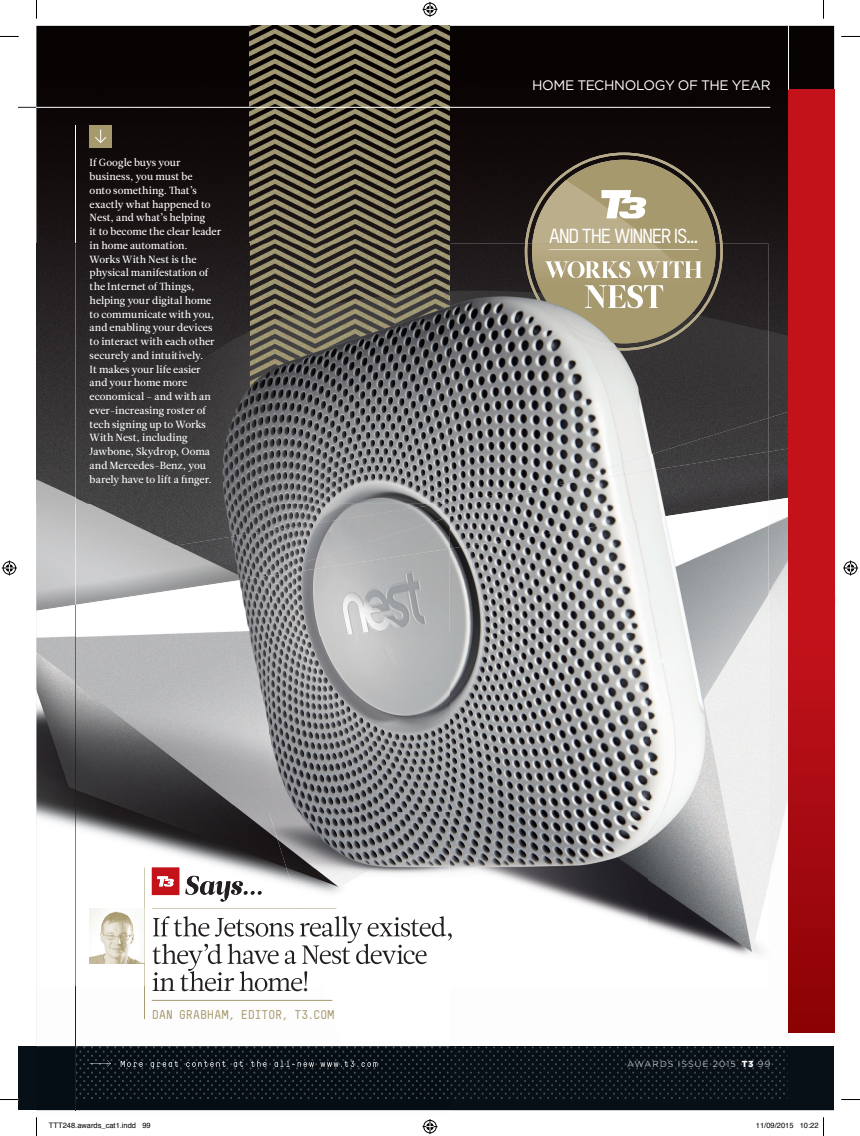
<style>
.page{position:relative;width:860px;height:1136px;background:#fff}
.page>*{position:absolute;margin:0;border:0;box-sizing:border-box;transform-origin:0 0}
.t1{font:26.25px "Leitura News Roman 1";letter-spacing:-.045em;color:#231f20}
.t2{font:500 20px "TSTAR";letter-spacing:-.07em;color:#fff}
.t3{font:13.75px "Gotham";letter-spacing:-.025em;color:#fff}
.t4{font:700 12.5px "TSTAR Mono Round";letter-spacing:-.045em;color:#a7996e}
.t5{font:10.25px/13.8px "Leitura News Roman 2";letter-spacing:-.005em;color:#fff}
.t6{font:300 8.75px "Gotham";letter-spacing:.125em;color:#fff}
.t7{font:7.5px "Helvetica";color:#000}
.s1{font-weight:900}
</style>
<div class="page">
<img style="left:36px;top:26px;width:798px;height:372px">
<img style="left:250px;top:26px;width:200px;height:218px">
<div style="left:19px;top:1046px;width:815px;height:64px;background:#071017"></div>
<img style="left:36px;top:1110px;width:414px;height:1px">
<img style="left:36px;top:986px;width:1px;height:60px">
<img style="left:75px;top:986px;width:120px;height:60px">
<svg style="left:77px;top:1046px;width:708px;height:53px"></svg>
<img style="left:152px;top:986px;width:154px;height:6px">
<img style="left:834px;top:397px;width:1px;height:124px">
<img style="left:834px;top:521px;width:2px;height:130px">
<img style="left:834px;top:651px;width:1px;height:130px">
<img style="left:834px;top:781px;width:1px;height:130px">
<img style="left:834px;top:911px;width:1px;height:122px">
<img style="left:768px;top:398px;width:20px;height:43px">
<img style="left:768px;top:441px;width:20px;height:50px">
<img style="left:768px;top:491px;width:20px;height:85px">
<img style="left:768px;top:576px;width:20px;height:150px">
<svg style="left:788px;top:89px;width:46px;height:944px"></svg>
<hr style="left:788px;top:26px;width:1px;height:64px;background:#fff">
<hr style="left:76px;top:125px;width:1px;height:985px;background:#231f20">
<hr style="left:145px;top:868px;width:1px;height:151px;background:#a7996e">
<hr style="left:152px;top:1000px;width:180px;height:1px;background:#a7996e">
<div style="left:90px;top:125px;width:22px;height:22px;background:#a7996e"></div>
<svg style="left:95px;top:129px;width:12px;height:14px"></svg>
<hr style="left:76px;top:125px;width:1px;height:480px;background:#fff">
<svg style="left:19px;top:107px;width:17px;height:1px"></svg>
<hr style="left:36px;top:107px;width:734px;height:1px;background:#fff">
<svg style="left:525px;top:153px;width:197px;height:91px"></svg>
<img style="left:450px;top:330px;width:188px;height:122px">
<img style="left:36px;top:244px;width:414px;height:260px">
<div style="left:638px;top:330px;width:130px;height:88px;background:#383536"></div>
<img style="left:722px;top:244px;width:46px;height:86px">
<img style="left:450px;top:287px;width:75px;height:43px">
<div style="left:450px;top:244px;width:75px;height:43px;background:#201b1c"></div>
<svg style="left:439px;top:502px;width:11px;height:2px"></svg>
<img style="left:77px;top:504px;width:173px;height:30px">
<img style="left:77px;top:534px;width:173px;height:42px">
<img style="left:250px;top:504px;width:200px;height:72px">
<img style="left:77px;top:699px;width:193px;height:287px">
<img style="left:77px;top:576px;width:193px;height:123px">
<img style="left:36px;top:504px;width:40px;height:57px">
<img style="left:36px;top:561px;width:40px;height:44px">
<img style="left:36px;top:605px;width:41px;height:381px">
<svg style="left:185px;top:902px;width:77px;height:1px"></svg>
<img style="left:546px;top:418px;width:222px;height:34px">
<img style="left:450px;top:452px;width:318px;height:67px">
<img style="left:450px;top:519px;width:198px;height:406px">
<img style="left:648px;top:501px;width:120px;height:454px">
<img style="left:270px;top:517px;width:180px;height:32px">
<img style="left:270px;top:549px;width:180px;height:395px">
<img style="left:90px;top:909px;width:55px;height:55px">
<img style="left:145px;top:868px;width:1px;height:118px">
<img style="left:152px;top:868px;width:27px;height:27px">
<img style="left:157px;top:876px;width:17px;height:10px">
<img style="left:153px;top:916px;width:148px;height:27px">
<img style="left:450px;top:916px;width:4px;height:24px">
<img style="left:301px;top:916px;width:149px;height:27px">
<img style="left:152px;top:944px;width:158px;height:27px">
<img style="left:310px;top:944px;width:117px;height:21px">
<img style="left:152px;top:971px;width:156px;height:15px">
<img style="left:185px;top:876px;width:77px;height:26px">
<img style="left:152px;top:909px;width:184px;height:1px">
<img style="left:76px;top:244px;width:1px;height:361px">
<img style="left:525px;top:244px;width:197px;height:107px">
<img style="left:706px;top:244px;width:9px;height:99px">
<img style="left:532px;top:244px;width:174px;height:99px">
<img style="left:549px;top:250px;width:149px;height:1px">
<img style="left:692px;top:261px;width:9px;height:17px">
<img style="left:545px;top:261px;width:147px;height:17px">
<img style="left:584px;top:285px;width:79px;height:23px">
<svg style="left:0;top:36px;width:19px;height:1px"></svg>
<svg style="left:841px;top:36px;width:19px;height:1px"></svg>
<svg style="left:0;top:1099px;width:19px;height:1px"></svg>
<svg style="left:841px;top:1099px;width:19px;height:1px"></svg>
<svg style="left:36px;top:0;width:1px;height:19px"></svg>
<svg style="left:36px;top:1117px;width:1px;height:19px"></svg>
<svg style="left:823px;top:0;width:1px;height:19px"></svg>
<svg style="left:422px;top:2px;width:15px;height:15px"></svg>
<svg style="left:422px;top:1119px;width:15px;height:15px"></svg>
<svg style="left:2px;top:560px;width:15px;height:15px"></svg>
<svg style="left:843px;top:560px;width:15px;height:15px"></svg>
<svg style="left:823px;top:1117px;width:1px;height:19px"></svg>
<svg style="left:169px;top:186px;width:12px;height:8px"></svg>
<svg style="left:160px;top:282px;width:11px;height:8px"></svg>
<p class="t5" style="left:90px;top:157px;width:105px">If Google buys your business, you must be onto something.</p>
<p class="t5" style="left:90px;top:185px;width:133px;text-indent:91px">at’s exactly what happened to<br>Nest, and what’s helping<br>it to become the clear leader in home automation.<br>Works With Nest is the physical manifestation of the Internet of</p>
<p class="t5" style="left:90px;top:281px;width:126px;text-indent:82px">ings, helping your digital home to communicate with you, and enabling your devices to interact with each other securely and intuitively.<br>It makes your life easier and your home more economical – and with an ever-increasing roster of tech signing up to Works<br>With Nest, including<br>Jawbone, Skydrop, Ooma and Mercedes-Benz, you barely have to lift a finger.</p>
<h1 class="t1" style="left:152px;top:973px;width:160px">in their home!</h1>
<p class="t4" style="left:152px;top:1007px;width:184px">DAN GRABHAM, EDITOR, T3.COM</p>
<h3 class="t3" style="left:532px;top:77px;width:240px">HOME TECHNOLOGY OF THE YEAR</h3>
<h2 class="t2" style="left:549px;top:224px;width:151px">AND THE WINNER IS...</h2>
<p class="t6" style="left:627px;top:1060px;width:145px">AWARDS ISSUE 2015 <span class="s1">T3</span> 99</p>
<p class="t7" style="left:49px;top:1120px;width:103px">TTT248.awards_cat1.indd 99</p>
<p class="t7" style="left:756px;top:1120px;width:64px">11/09/2015 10:22</p>
</div>
